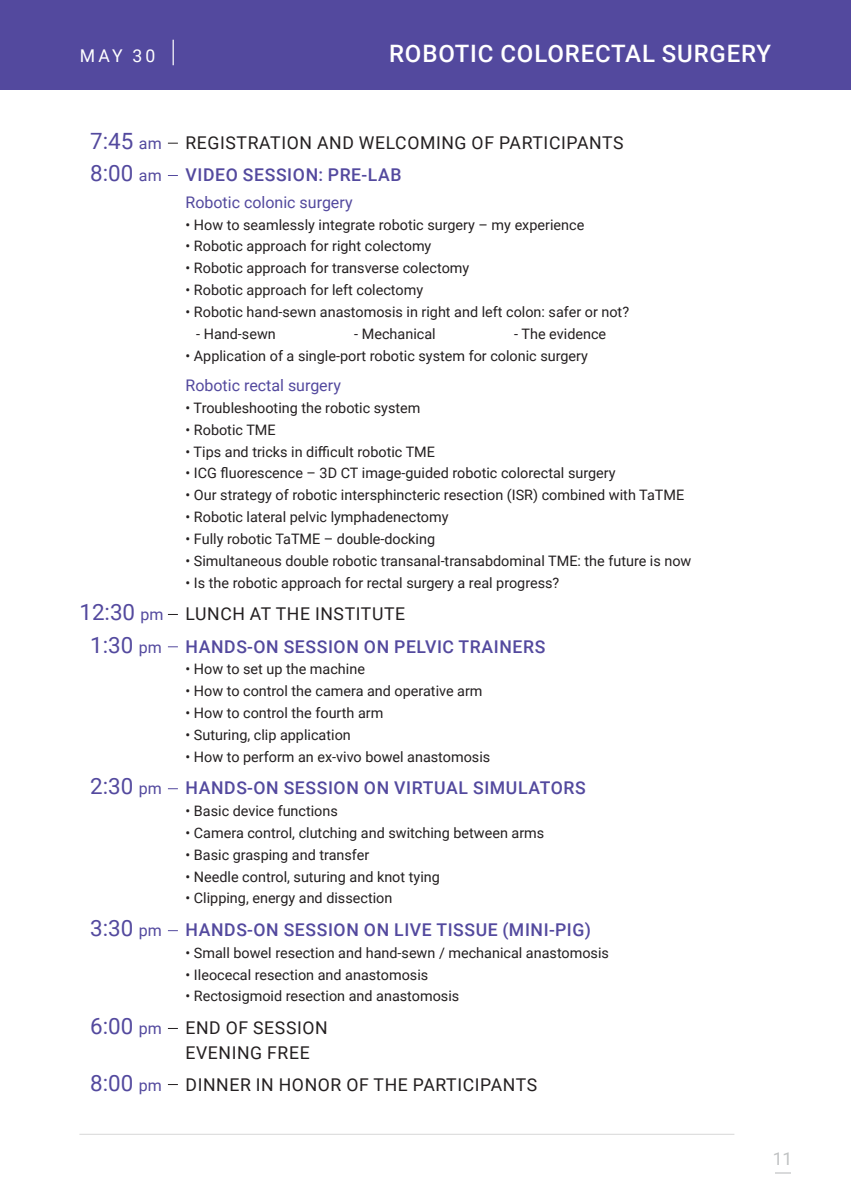
<style>
.page{position:relative;width:851px;height:1191px;background:#fff}
.page>*{position:absolute;margin:0;border:0;box-sizing:border-box;transform-origin:0 0}
.t1{font:500 24px "Roboto";letter-spacing:.035em;color:#fff}
.t2{font:22.4px "Roboto";color:#53499e}
.t3{font:500 17.6px "Roboto";letter-spacing:.035em;color:#53499e}
.t4{font:17.6px/24.6px "Roboto";letter-spacing:.035em;color:#231f20}
.t5{font:17.6px "Roboto";color:#fff}
.t6{font:17.6px "Roboto";color:#c0c2c3}
.t7{font:16px "Roboto";color:#53499e}
.t8{font:14.4px "Roboto";color:#231f20}
.s1{font-size:16px}
.s2{font-size:22.4px;color:#53499e}
.s3{font-size:16px;color:#53499e}
</style>
<div class="page">
<svg style="left:775px;top:1172px;width:15px;height:1px"></svg>
<hr style="left:79px;top:1134px;width:655px;height:1px;background:#d7d7d7">
<div style="left:0;top:0;width:850px;height:89px;background:#53499e"></div>
<hr style="left:172px;top:40px;width:2px;height:25px;background:#fff">
<p class="t5" style="left:80px;top:44px;width:77px">MAY 30</p>
<h1 class="t1" style="left:389px;top:37px;width:383px">ROBOTIC COLORECTAL SURGERY</h1>
<h2 class="t2" style="left:90px;top:125px;width:73px">7:45 <span class="s1">am</span></h2>
<p class="t4" style="left:185px;top:129px;width:439px">REGISTRATION AND WELCOMING OF PARTICIPANTS</p>
<h2 class="t2" style="left:90px;top:158px;width:73px">8:00 <span class="s1">am</span></h2>
<p class="t3" style="left:185px;top:163px;width:217px">VIDEO SESSION: PRE-LAB</p>
<p class="t7" style="left:185px;top:191px;width:168px">Robotic colonic surgery</p>
<p class="t8" style="left:185px;top:214px;width:400px">• How to seamlessly integrate robotic surgery – my experience</p>
<p class="t8" style="left:185px;top:236px;width:247px">• Robotic approach for right colectomy</p>
<p class="t8" style="left:185px;top:258px;width:285px">• Robotic approach for transverse colectomy</p>
<p class="t8" style="left:185px;top:280px;width:239px">• Robotic approach for left colectomy</p>
<p class="t8" style="left:185px;top:302px;width:445px">• Robotic hand-sewn anastomosis in right and left colon: safer or not?</p>
<p class="t8" style="left:196px;top:323px;width:81px">- Hand-sewn</p>
<p class="t8" style="left:354px;top:323px;width:83px">- Mechanical</p>
<p class="t8" style="left:514px;top:323px;width:93px">- The evidence</p>
<p class="t8" style="left:185px;top:345px;width:404px">• Application of a single-port robotic system for colonic surgery</p>
<p class="t7" style="left:185px;top:374px;width:157px">Robotic rectal surgery</p>
<p class="t8" style="left:185px;top:398px;width:236px">• Troubleshooting the robotic system</p>
<p class="t8" style="left:185px;top:419px;width:92px">• Robotic TME</p>
<p class="t8" style="left:185px;top:441px;width:251px">• Tips and tricks in difficult robotic TME</p>
<p class="t8" style="left:185px;top:463px;width:431px">• ICG fluorescence – 3D CT image-guided robotic colorectal surgery</p>
<p class="t8" style="left:185px;top:485px;width:500px">• Our strategy of robotic intersphincteric resection (ISR) combined with TaTME</p>
<p class="t8" style="left:185px;top:507px;width:264px">• Robotic lateral pelvic lymphadenectomy</p>
<p class="t8" style="left:185px;top:528px;width:251px">• Fully robotic TaTME – double-docking</p>
<p class="t8" style="left:185px;top:550px;width:507px">• Simultaneous double robotic transanal-transabdominal TME: the future is now</p>
<p class="t8" style="left:185px;top:572px;width:375px">• Is the robotic approach for rectal surgery a real progress?</p>
<p class="t4" style="left:79px;top:601px;width:327px"><span class="s2">12:30</span> <span class="s3">pm</span> LUNCH AT THE INSTITUTE</p>
<h2 class="t2" style="left:90px;top:629px;width:73px">1:30 <span class="s1">pm</span></h2>
<p class="t3" style="left:185px;top:634px;width:361px">HANDS-ON SESSION ON PELVIC TRAINERS</p>
<p class="t8" style="left:185px;top:659px;width:181px">• How to set up the machine</p>
<p class="t8" style="left:185px;top:681px;width:298px">• How to control the camera and operative arm</p>
<p class="t8" style="left:185px;top:703px;width:199px">• How to control the fourth arm</p>
<p class="t8" style="left:185px;top:724px;width:167px">• Suturing, clip application</p>
<p class="t8" style="left:185px;top:746px;width:306px">• How to perform an ex-vivo bowel anastomosis</p>
<h2 class="t2" style="left:90px;top:770px;width:73px">2:30 <span class="s1">pm</span></h2>
<p class="t3" style="left:185px;top:775px;width:401px">HANDS-ON SESSION ON VIRTUAL SIMULATORS</p>
<p class="t8" style="left:185px;top:801px;width:154px">• Basic device functions</p>
<p class="t8" style="left:185px;top:822px;width:360px">• Camera control, clutching and switching between arms</p>
<p class="t8" style="left:185px;top:844px;width:185px">• Basic grasping and transfer</p>
<p class="t8" style="left:185px;top:866px;width:256px">• Needle control, suturing and knot tying</p>
<p class="t8" style="left:185px;top:888px;width:208px">• Clipping, energy and dissection</p>
<h2 class="t2" style="left:90px;top:912px;width:73px">3:30 <span class="s1">pm</span></h2>
<p class="t3" style="left:185px;top:917px;width:407px">HANDS-ON SESSION ON LIVE TISSUE (MINI-PIG)</p>
<p class="t8" style="left:185px;top:942px;width:425px">• Small bowel resection and hand-sewn / mechanical anastomosis</p>
<p class="t8" style="left:185px;top:964px;width:244px">• Ileocecal resection and anastomosis</p>
<p class="t8" style="left:185px;top:986px;width:275px">• Rectosigmoid resection and anastomosis</p>
<h2 class="t2" style="left:90px;top:1010px;width:73px">6:00 <span class="s1">pm</span></h2>
<p class="t4" style="left:185px;top:1014px;width:144px">END OF SESSION<br>EVENING FREE</p>
<h2 class="t2" style="left:90px;top:1067px;width:73px">8:00 <span class="s1">pm</span></h2>
<p class="t4" style="left:185px;top:1071px;width:353px">DINNER IN HONOR OF THE PARTICIPANTS</p>
<p class="t6" style="left:772px;top:1145px;width:21px">11</p>
</div>
